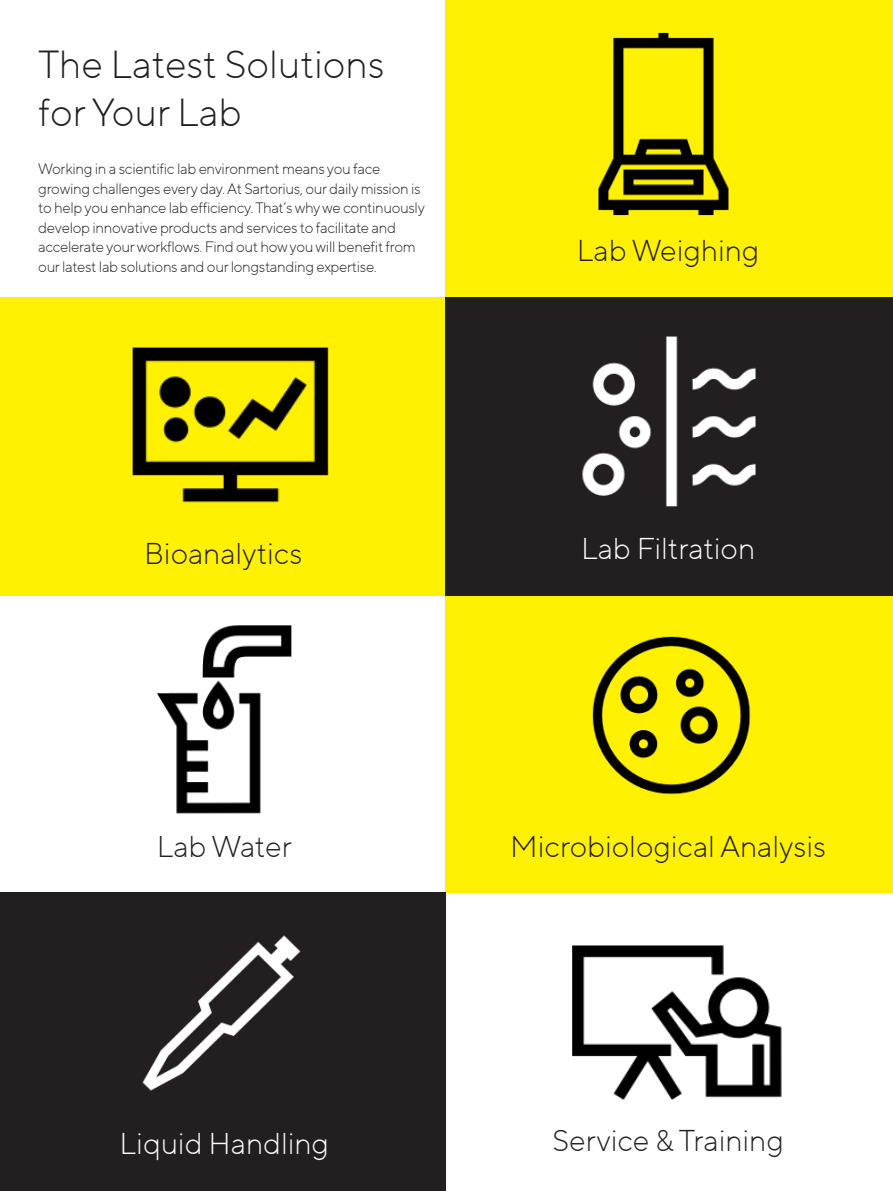
<style>
.page{position:relative;width:893px;height:1191px;background:#fff}
.page>*{position:absolute;margin:0;border:0;box-sizing:border-box;transform-origin:0 0}
.t1{font:300 39px/47.8px "TT Norms Pro";color:#231f20}
.t2{font:300 30px "TT Norms Pro";color:#231f20}
.t3{font:300 30px "TT Norms Pro";color:#fff}
.t4{font:300 15px/19.5px "TT Norms Pro";letter-spacing:-.02em;color:#231f20}
</style>
<div class="page">
<div style="left:445px;top:0;width:448px;height:298px;background:#fff101"></div>
<div style="left:445px;top:594px;width:448px;height:298px;background:#fff101"></div>
<div style="left:0;top:298px;width:446px;height:298px;background:#fff101"></div>
<div style="left:445px;top:298px;width:448px;height:298px;background:#231f20"></div>
<div style="left:0;top:892px;width:445px;height:299px;background:#231f20"></div>
<img style="left:102px;top:297px;width:262px;height:206px">
<img style="left:582px;top:336px;width:174px;height:171px">
<img style="left:142px;top:935px;width:159px;height:156px">
<img style="left:157px;top:625px;width:135px;height:189px">
<img style="left:598px;top:32px;width:131px;height:184px">
<img style="left:572px;top:945px;width:210px;height:155px">
<img style="left:592px;top:636px;width:159px;height:159px">
<h1 class="t1" style="left:38px;top:39px;width:348px">The Latest Solutions for Your Lab</h1>
<p class="t4" style="left:38px;top:159px;width:388px">Working in a scientific lab environment means you face growing challenges every day. At Sartorius, our daily mission is to help you enhance lab efficiency. That’s why we continuously develop innovative products and services to facilitate and accelerate your workflows. Find out how you will benefit from our latest lab solutions and our longstanding expertise.</p>
<h2 class="t2" style="left:577px;top:229px;width:184px">Lab Weighing</h2>
<h2 class="t2" style="left:144px;top:532px;width:160px">Bioanalytics</h2>
<h2 class="t3" style="left:581px;top:527px;width:175px">Lab Filtration</h2>
<h2 class="t2" style="left:157px;top:824px;width:137px">Lab Water</h2>
<h2 class="t3" style="left:120px;top:1121px;width:211px">Liquid Handling</h2>
<h2 class="t2" style="left:510px;top:824px;width:317px">Microbiological Analysis</h2>
<h2 class="t2" style="left:552px;top:1118px;width:233px">Service &amp; Training</h2>
</div>
